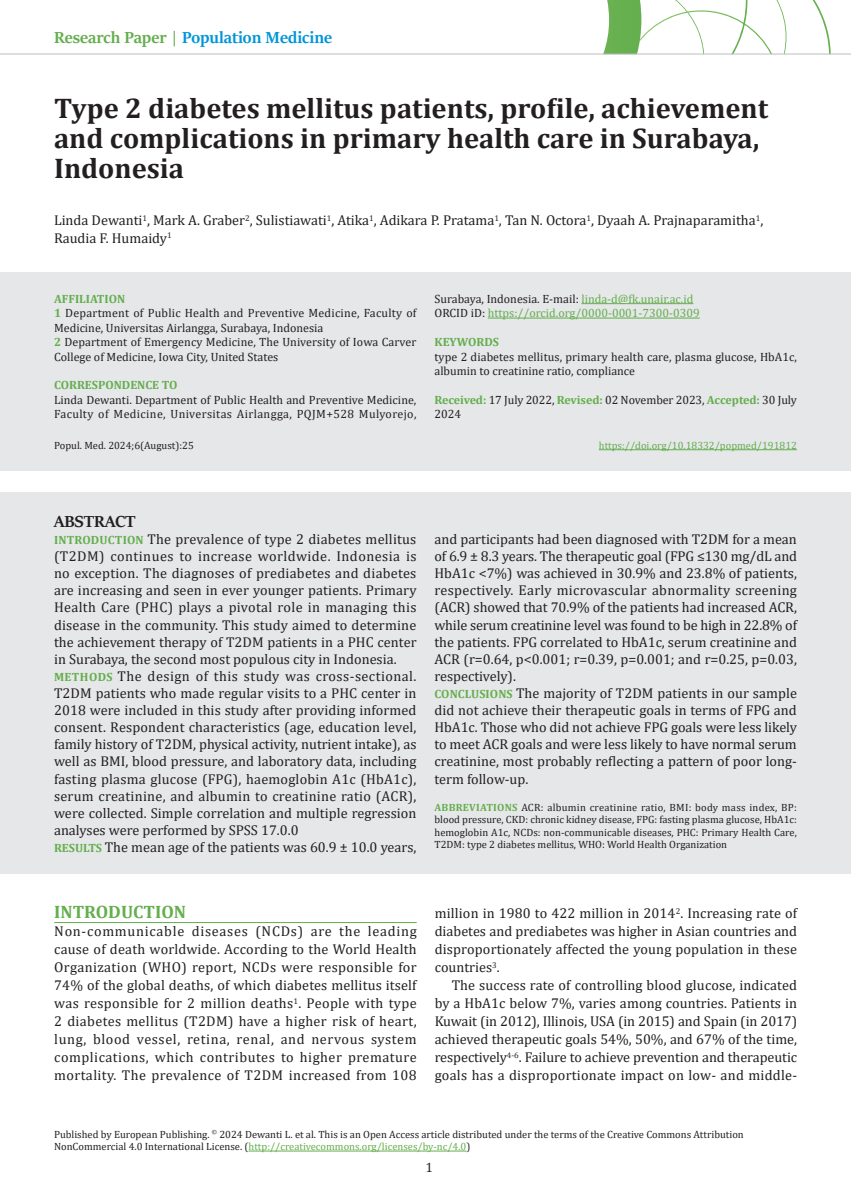
<style>
.page{position:relative;width:851px;height:1191px;background:#fff}
.page>*{position:absolute;margin:0;border:0;box-sizing:border-box;transform-origin:0 0}
.t1{font:700 28.5px/30px "Cambria";color:#231f20}
.t2{font:700 18px "Sitka Banner";color:#0095d9}
.t3{font:700 18px "Cambria";color:#64ae4d}
.t4{font:700 18px "Sitka Banner";color:#231f20}
.t5{font:14.25px/17.1px "Cambria";color:#231f20;text-align:justify}
.t6{font:13.5px "Cambria";color:#231f20}
.t7{font:12px/14.4px "Cambria";letter-spacing:.005em;color:#231f20}
.t8{font:12px/14.4px "Cambria";color:#64ae4d}
.t9{font:700 12px "Cambria";color:#64ae4d}
.t10{font:10.5px/12.6px "Cambria";color:#231f20}
.t11{font:10.5px "Cambria";color:#64ae4d}
.s1{color:#64ae4d}
.s2{font-weight:700;color:#64ae4d}
.s3{color:#231f20}
.s4{font-weight:700;font-size:12px;color:#64ae4d}
</style>
<div class="page">
<svg style="left:536px;top:0;width:294px;height:54px"></svg>
<hr style="left:0;top:54px;width:850px;height:1px;background:#bcbdc0">
<hr style="left:54px;top:922px;width:362px;height:1px;background:#64ae4d">
<div style="left:0;top:491px;width:850px;height:382px;background:#e6e7e9"></div>
<div style="left:0;top:272px;width:850px;height:198px;background:#e6e7e9"></div>
<hr style="left:581px;top:303px;width:112px;height:1px;background:#64ae4d">
<hr style="left:488px;top:318px;width:211px;height:1px;background:#64ae4d">
<hr style="left:248px;top:1150px;width:218px;height:1px;background:#64ae4d">
<hr style="left:598px;top:449px;width:198px;height:1px;background:#64ae4d">
<p class="t2" style="left:54px;top:25px;width:279px"><span class="s1">Research Paper |</span> Population Medicine</p>
<h1 class="t1" style="left:54px;top:93px;width:715px">Type 2 diabetes mellitus patients, profile, achievement and complications in primary health care in Surabaya,<br>Indonesia</h1>
<p class="t5" style="left:54px;top:212px;width:710px">Linda Dewanti<sup>1</sup>, Mark A. Graber<sup>2</sup>, Sulistiawati<sup>1</sup>, Atika<sup>1</sup>, Adikara P. Pratama<sup>1</sup>, Tan N. Octora<sup>1</sup>, Dyaah A. Prajnaparamitha<sup>1</sup>,<br>Raudia F. Humaidy<sup>1</sup></p>
<p class="t7" style="left:54px;top:291px;width:364px"><span class="s2">AFFILIATION<br>1</span> Department of Public Health and Preventive Medicine, Faculty of Medicine, Universitas Airlangga, Surabaya, Indonesia<br><span class="s2">2</span> Department of Emergency Medicine, The University of Iowa Carver College of Medicine, Iowa City, United States</p>
<p class="t9" style="left:54px;top:377px;width:125px">CORRESPONDENCE TO</p>
<p class="t7" style="left:54px;top:392px;width:364px">Linda Dewanti. Department of Public Health and Preventive Medicine,<br>Faculty of Medicine, Universitas Airlangga, PQJM+528 Mulyorejo,</p>
<p class="t8" style="left:434px;top:291px;width:267px"><span class="s3">Surabaya, Indonesia. E-mail:</span> linda-d@fk.unair.ac.id<br><span class="s3">ORCID iD:</span> https://orcid.org/0000-0001-7300-0309</p>
<p class="t9" style="left:434px;top:333px;width:66px">KEYWORDS</p>
<p class="t7" style="left:434px;top:349px;width:364px">type 2 diabetes mellitus, primary health care, plasma glucose, HbA1c, albumin to creatinine ratio, compliance</p>
<p class="t7" style="left:434px;top:392px;width:364px"><span class="s2">Received:</span> 17 July 2022, <span class="s2">Revised:</span> 02 November 2023, <span class="s2">Accepted:</span> 30 July<br>2024</p>
<p class="t10" style="left:54px;top:439px;width:141px">Popul. Med. 2024;6(August):25</p>
<p class="t11" style="left:598px;top:439px;width:199px">https://doi.org/10.18332/popmed/191812</p>
<p class="t4" style="left:54px;top:508px;width:83px">ABSTRACT</p>
<p class="t5" style="left:54px;top:530px;width:364px;text-align:left"><span class="s4">INTRODUCTION</span> The prevalence of type 2 diabetes mellitus (T2DM) continues to increase worldwide. Indonesia is no exception. The diagnoses of prediabetes and diabetes are increasing and seen in ever younger patients. Primary Health Care (PHC) plays a pivotal role in managing this disease in the community. This study aimed to determine the achievement therapy of T2DM patients in a PHC center in Surabaya, the second most populous city in Indonesia.<br><span class="s4">METHODS</span> The design of this study was cross-sectional.<br>T2DM patients who made regular visits to a PHC center in 2018 were included in this study after providing informed consent. Respondent characteristics (age, education level, family history of T2DM, physical activity, nutrient intake), as well as BMI, blood pressure, and laboratory data, including fasting plasma glucose (FPG), haemoglobin A1c (HbA1c), serum creatinine, and albumin to creatinine ratio (ACR), were collected. Simple correlation and multiple regression analyses were performed by SPSS 17.0.0<br><span class="s4">RESULTS</span> The mean age of the patients was 60.9 ± 10.0 years,</p>
<p class="t5" style="left:434px;top:530px;width:364px;text-align:left">and participants had been diagnosed with T2DM for a mean of 6.9 ± 8.3 years. The therapeutic goal (FPG ≤130 mg/dL and HbA1c &lt;7%) was achieved in 30.9% and 23.8% of patients, respectively. Early microvascular abnormality screening (ACR) showed that 70.9% of the patients had increased ACR, while serum creatinine level was found to be high in 22.8% of the patients. FPG correlated to HbA1c, serum creatinine and ACR (r=0.64, p&lt;0.001; r=0.39, p=0.001; and r=0.25, p=0.03, respectively).<br><span class="s4">CONCLUSIONS</span> The majority of T2DM patients in our sample did not achieve their therapeutic goals in terms of FPG and HbA1c. Those who did not achieve FPG goals were less likely to meet ACR goals and were less likely to have normal serum creatinine, most probably reflecting a pattern of poor long&shy;term follow-up.</p>
<p class="t10" style="left:434px;top:800px;width:364px;text-align:justify"><span class="s2">ABBREVIATIONS</span> ACR: albumin creatinine ratio, BMI: body mass index, BP: blood pressure, CKD: chronic kidney disease, FPG: fasting plasma glucose, HbA1c: hemoglobin A1c, NCDs: non-communicable diseases, PHC: Primary Health Care, T2DM: type 2 diabetes mellitus, WHO: World Health Organization</p>
<p class="t3" style="left:54px;top:899px;width:133px">INTRODUCTION</p>
<p class="t5" style="left:54px;top:922px;width:364px;line-height:18px">Non-communicable diseases (NCDs) are the leading cause of death worldwide. According to the World Health Organization (WHO) report, NCDs were responsible for 74% of the global deaths, of which diabetes mellitus itself was responsible for 2 million deaths<sup>1</sup>. People with type 2 diabetes mellitus (T2DM) have a higher risk of heart, lung, blood vessel, retina, renal, and nervous system complications, which contributes to higher premature mortality. The prevalence of T2DM increased from 108</p>
<p class="t5" style="left:434px;top:904px;width:364px;line-height:18px">million in 1980 to 422 million in 2014<sup>2</sup>. Increasing rate of diabetes and prediabetes was higher in Asian countries and disproportionately affected the young population in these countries<sup>3</sup>.</p>
<p class="t5" style="left:434px;top:976px;width:364px;line-height:18px;text-indent:17px">The success rate of controlling blood glucose, indicated by a HbA1c below 7%, varies among countries. Patients in Kuwait (in 2012), Illinois, USA (in 2015) and Spain (in 2017) achieved therapeutic goals 54%, 50%, and 67% of the time, respectively<sup>4-6</sup>. Failure to achieve prevention and therapeutic goals has a disproportionate impact on low- and middle-</p>
<p class="t10" style="left:54px;top:1127px;width:691px">Published by European Publishing. <sup>©</sup> 2024 Dewanti L. et al. This is an Open Access article distributed under the terms of the Creative Commons Attribution<br>NonCommercial 4.0 International License. (<span class="s1">http://creativecommons.org/licenses/by-nc/4.0</span>)</p>
<p class="t6" style="left:425px;top:1159px;width:9px">1</p>
</div>
